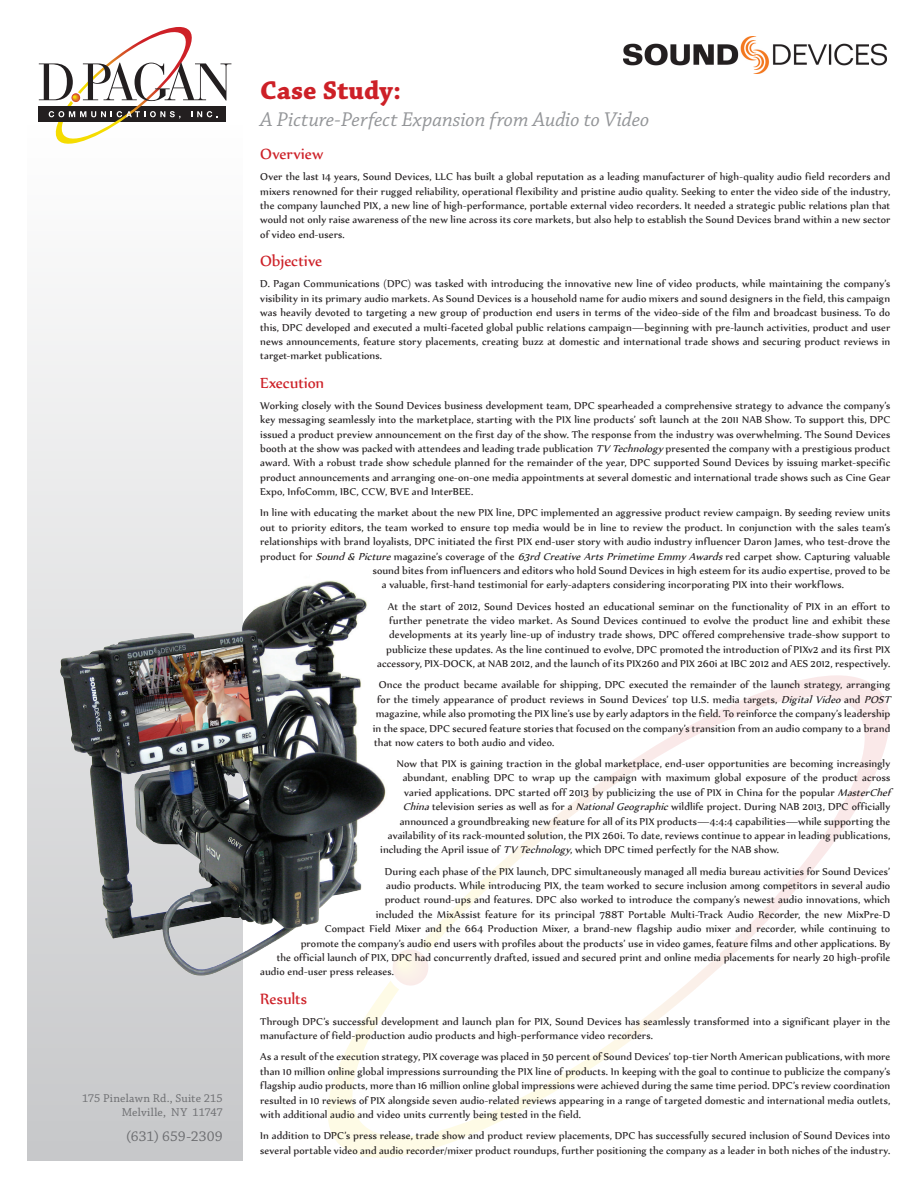
<style>
.page{position:relative;width:918px;height:1188px;background:#fff}
.page>*{position:absolute;margin:0;border:0;box-sizing:border-box;transform-origin:0 0}
.t1{font:700 27px "Chaparral Pro";color:#cd2027}
.SubHeader{font:italic 21px "Chaparral Pro";letter-spacing:-.005em;color:#939598}
.Section_Header{font:18px "Nyala";letter-spacing:-.005em;color:#cd2027}
.Section_Header-2{font:18px "Nyala";letter-spacing:.015em;color:#cd2027}
.t2{font:15px "Chaparral Pro";letter-spacing:.01em;color:#6c6d70}
.Text{font:12px/14.4px "Nyala";letter-spacing:.01em;color:#231f20;text-align:justify}
.t3{font:12px/14.4px "Chaparral Pro";letter-spacing:.01em;color:#6c6d70;text-align:right}
.s1{font-style:italic}
</style>
<div class="page">
<div style="left:27px;top:125px;width:216px;height:1036px;background:linear-gradient(to bottom,#fefefe,#c7c8ca)"></div>
<svg style="left:328px;top:675px;width:561px;height:483px"></svg>
<svg style="left:39px;top:27px;width:192px;height:124px"></svg>
<img style="left:36px;top:557px;width:375px;height:444px">
<img style="left:623px;top:36px;width:263px;height:38px">
<p class="t3" style="left:82px;top:1091px;width:142px">175 Pinelawn Rd., Suite 215<br>Melville, NY 11747</p>
<p class="t2" style="left:126px;top:1128px;width:98px">(631) 659-2309</p>
<p class="t1" style="left:260px;top:74px;width:142px">Case Study:</p>
<p class="SubHeader" style="left:260px;top:108px;width:391px">A Picture-Perfect Expansion from Audio to Video</p>
<p class="Section_Header-2" style="left:260px;top:143px;width:65px">Overview</p>
<p class="Text" style="left:260px;top:169px;width:632px">Over the last 14 years, Sound Devices, LLC has built a global reputation as a leading manufacturer of high-quality audio field recorders and mixers renowned for their rugged reliability, operational flexibility and pristine audio quality. Seeking to enter the video side of the industry, the company launched PIX, a new line of high-performance, portable external video recorders. It needed a strategic public relations plan that would not only raise awareness of the new line across its core markets, but also help to establish the Sound Devices brand within a new sector of video end-users.</p>
<p class="Section_Header" style="left:260px;top:250px;width:63px">Objective</p>
<p class="Text" style="left:260px;top:276px;width:632px">D. Pagan Communications (DPC) was tasked with introducing the innovative new line of video products, while maintaining the company’s visibility in its primary audio markets. As Sound Devices is a household name for audio mixers and sound designers in the field, this campaign was heavily devoted to targeting a new group of production end users in terms of the video-side of the film and broadcast business. To do this, DPC developed and executed a multi-faceted global public relations campaign—beginning with pre-launch activities, product and user news announcements, feature story placements, creating buzz at domestic and international trade shows and securing product reviews in target-market publications.</p>
<p class="Section_Header" style="left:260px;top:372px;width:65px">Execution</p>
<p class="Text" style="left:260px;top:398px;width:632px">Working closely with the Sound Devices business development team, DPC spearheaded a comprehensive strategy to advance the company’s key messaging seamlessly into the marketplace, starting with the PIX line products’ soft launch at the 2011 NAB Show. To support this, DPC issued a product preview announcement on the first day of the show. The response from the industry was overwhelming. The Sound Devices booth at the show was packed with attendees and leading trade publication <span class="s1">TVTechnology</span> presented the company with a prestigious product award. With a robust trade show schedule planned for the remainder of the year, DPC supported Sound Devices by issuing market-specific product announcements and arranging one-on-one media appointments at several domestic and international trade shows such as Cine Gear Expo, InfoComm, IBC, CCW, BVE and InterBEE.</p>
<p class="Text" style="left:260px;top:505px;width:632px">In line with educating the market about the new PIX line, DPC implemented an aggressive product review campaign. By seeding review units</p>
<p class="Text" style="left:260px;top:520px;width:632px">out to priority editors, the team worked to ensure top media would be in line to review the product. In conjunction with the sales team’s</p>
<p class="Text" style="left:260px;top:534px;width:631px">relationships with brand loyalists, DPC initiated the first PIX end-user story with audio industry influencer Daron James, who test-drove the</p>
<p class="Text" style="left:260px;top:549px;width:631px">product for <span class="s1">Sound&amp; Picture</span>magazine’s coverage of the <span class="s1">63rdCreativeArtsPrimetimeEmmy Awards</span>red carpet show. Capturing valuable</p>
<p class="Text" style="left:373px;top:563px;width:519px">sound bites from influencers and editors who hold Sound Devices in high esteem for its audio expertise, proved to be</p>
<p class="Text" style="left:382px;top:577px;width:464px">a valuable, first-hand testimonial for early-adapters considering incorporating PIX into their workflows.</p>
<p class="Text" style="left:377px;top:599px;width:514px;text-align:right">At the start of 2012, Sound Devices hosted an educational seminar on the functionality of PIX in an effort to further penetrate the video market. As Sound Devices continued to evolve the product line and exhibit these developments at its yearly line-up of industry trade shows, DPC offered comprehensive trade-show support to publicize these updates. As the line continued to evolve, DPC promoted the introduction of PIXv2 and its first PIX accessory, PIX-DOCK, at NAB 2012, and the launch of its PIX260 and PIX 260i at IBC 2012 and AES 2012, respectively.</p>
<p class="Text" style="left:379px;top:677px;width:513px">Once the product became available for shipping, DPC executed the remainder of the launch strategy, arranging</p>
<p class="Text" style="left:377px;top:692px;width:518px">for the timely appearance of product reviews in Sound Devices’ top U.S. media targets, <span class="s1">DigitalVideo</span>and <span class="s1">POST</span></p>
<p class="Text" style="left:376px;top:706px;width:516px">magazine, while also promoting the PIX line’s use by early adaptors in the field. To reinforce the company’s leadership</p>
<p class="Text" style="left:373px;top:721px;width:519px">in the space, DPC secured feature stories that focused on the company’s transition from an audio company to a brand</p>
<p class="Text" style="left:374px;top:735px;width:182px">that now caters to both audio and video.</p>
<p class="Text" style="left:397px;top:756px;width:495px">Now that PIX is gaining traction in the global marketplace, end-user opportunities are becoming increasingly</p>
<p class="Text" style="left:403px;top:770px;width:489px">abundant, enabling DPC to wrap up the campaign with maximum global exposure of the product across</p>
<p class="Text" style="left:404px;top:785px;width:488px">varied applications. DPC started off 2013 by publicizing the use of PIX in China for the popular <span class="s1">MasterChef</span></p>
<p class="Text" style="left:403px;top:799px;width:489px"><span class="s1">China</span>television series as well as for a <span class="s1">NationalGeographic</span>wildlife project. During NAB 2013, DPC officially</p>
<p class="Text" style="left:400px;top:814px;width:492px">announced a groundbreaking new feature for all of its PIX products—4:4:4 capabilities—while supporting the</p>
<p class="Text" style="left:388px;top:828px;width:504px">availability of its rack-mounted solution, the PIX 260i. To date, reviews continue to appear in leading publications,</p>
<p class="Text" style="left:380px;top:842px;width:400px">including the April issue of <span class="s1">TVTechnology</span>, which DPC timed perfectly for the NAB show.</p>
<p class="Text" style="left:385px;top:864px;width:507px">During each phase of the PIX launch, DPC simultaneously managed all media bureau activities for Sound Devices’</p>
<p class="Text" style="left:386px;top:878px;width:505px">audio products. While introducing PIX, the team worked to secure inclusion among competitors in several audio</p>
<p class="Text" style="left:385px;top:892px;width:507px">product round-ups and features. DPC also worked to introduce the company’s newest audio innovations, which</p>
<p class="Text" style="left:376px;top:907px;width:516px">included the MixAssist feature for its principal 788T Portable Multi-Track Audio Recorder, the new MixPre-D</p>
<p class="Text" style="left:325px;top:921px;width:567px">Compact Field Mixer and the 664 Production Mixer, a brand-new flagship audio mixer and recorder, while continuing to</p>
<p class="Text" style="left:301px;top:936px;width:591px">promote the company’s audio end users with profiles about the products’ use in video games, feature films and other applications. By</p>
<p class="Text" style="left:277px;top:950px;width:615px">the official launch of PIX, DPC had concurrently drafted, issued and secured print and online media placements for nearly 20 high-profile</p>
<p class="Text" style="left:260px;top:964px;width:135px">audio end-user press releases.</p>
<p class="Section_Header" style="left:260px;top:988px;width:48px">Results</p>
<p class="Text" style="left:260px;top:1014px;width:631px">Through DPC’s successful development and launch plan for PIX, Sound Devices has seamlessly transformed into a significant player in the manufacture of field-production audio products and high-performance video recorders.</p>
<p class="Text" style="left:260px;top:1049px;width:632px">As a result of the execution strategy, PIX coverage was placed in 50 percent of Sound Devices’ top-tier North American publications, with more than 10 million online global impressions surrounding the PIX line of products. In keeping with the goal to continue to publicize the company’s flagship audio products, more than 16 million online global impressions were achieved during the same time period. DPC’s review coordination resulted in 10 reviews of PIX alongside seven audio-related reviews appearing in a range of targeted domestic and international media outlets, with additional audio and video units currently being tested in the field.</p>
<p class="Text" style="left:260px;top:1128px;width:632px">In addition to DPC’s press release, trade show and product review placements, DPC has successfully secured inclusion of Sound Devices into several portable video and audio recorder/mixer product roundups, further positioning the company as a leader in both niches of the industry.</p>
</div>
